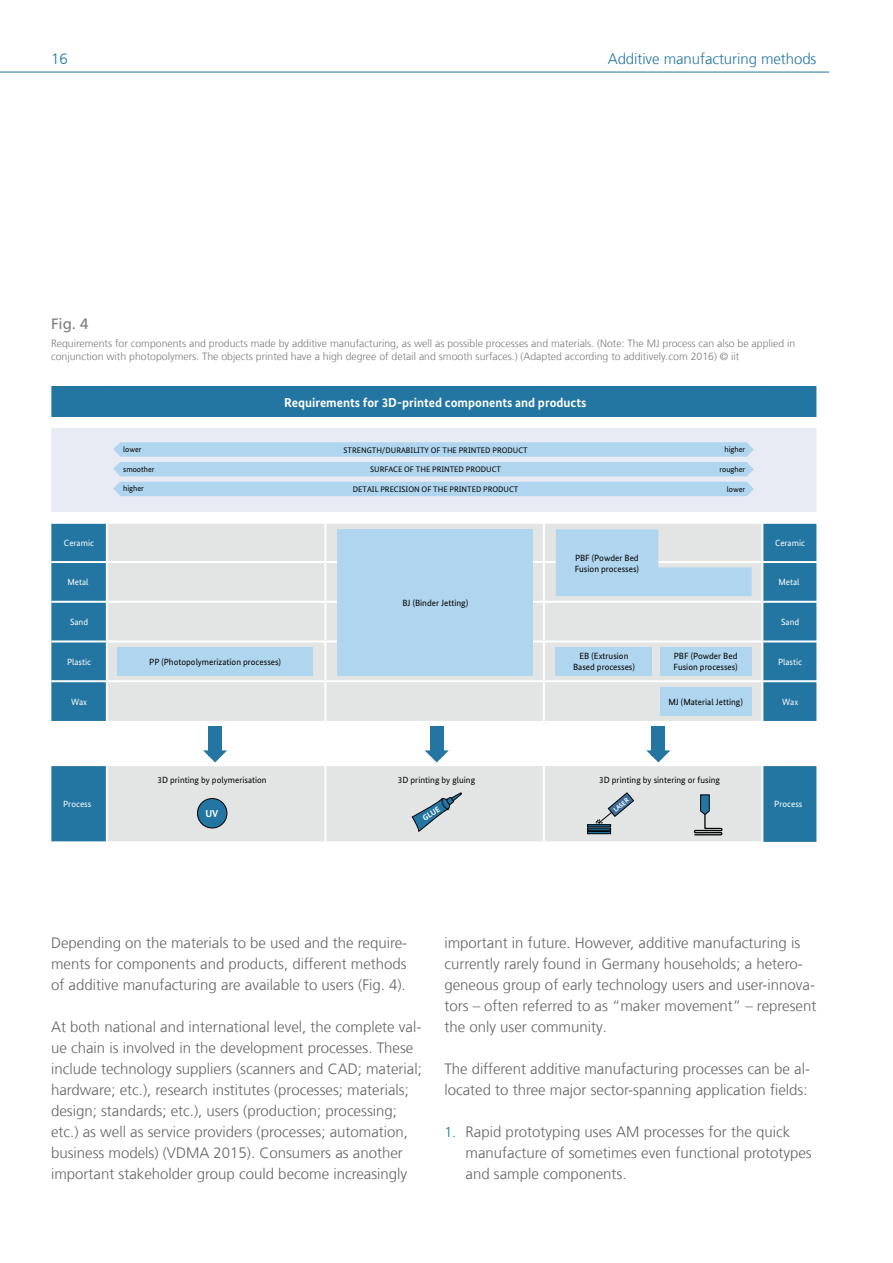
<style>
.page{position:relative;width:893px;height:1263px;background:#fff}
.page>*{position:absolute;margin:0;border:0;box-sizing:border-box;transform-origin:0 0}
.t1{font:300 15px/21px "Frutiger LT Com";color:#646567}
.t2{font:300 15px "Frutiger LT Com";letter-spacing:-.005em;color:#2376a2}
.bildunterschrift{font:15px "Frutiger LT Com";color:#7b7c7e}
.t3{font:700 13.05px "Bundes Sans";color:#fff}
.bildunterschrift-2{font:300 10.5px/13.5px "Frutiger LT Com";color:#7b7c7e}
.t4{font:700 10.05px "Bundes Sans";color:#fff}
.t5{font:9px/10.8px "Bundes Sans";color:#000}
.t6{font:9px "Bundes Sans";color:#fff}
.t7{font:7.95px "Bundes Sans";color:#000}
.t8{font:700 7.95px "Bundes Sans";color:#fff}
.t9{font:700 6.45px "Bundes Sans";color:#fff}
.s1{font-size:14.25px;color:#2376a2}
</style>
<div class="page">
<hr style="left:0;top:72px;width:829px;height:1px;background:#2376a2">
<svg style="left:51px;top:386px;width:765px;height:456px;background:#3782aa"></svg>
<svg style="left:51px;top:428px;width:765px;height:85px;background:#e7ebf3"></svg>
<svg style="left:107px;top:524px;width:655px;height:318px;fill:#e3e4e4"></svg>
<hr style="left:51px;top:561px;width:56px;height:2px;background:#fff">
<hr style="left:107px;top:561px;width:218px;height:2px;background:#fff">
<hr style="left:325px;top:561px;width:219px;height:2px;background:#fff">
<hr style="left:51px;top:601px;width:56px;height:2px;background:#fff">
<hr style="left:107px;top:601px;width:218px;height:2px;background:#fff">
<hr style="left:325px;top:601px;width:219px;height:2px;background:#fff">
<hr style="left:51px;top:640px;width:56px;height:2px;background:#fff">
<hr style="left:107px;top:640px;width:218px;height:2px;background:#fff">
<hr style="left:325px;top:640px;width:219px;height:2px;background:#fff">
<hr style="left:51px;top:680px;width:56px;height:2px;background:#fff">
<hr style="left:107px;top:680px;width:218px;height:2px;background:#fff">
<hr style="left:325px;top:680px;width:219px;height:2px;background:#fff">
<hr style="left:51px;top:521px;width:56px;height:3px;background:#fff">
<hr style="left:107px;top:521px;width:218px;height:3px;background:#fff">
<hr style="left:325px;top:521px;width:219px;height:3px;background:#fff">
<hr style="left:544px;top:561px;width:218px;height:2px;background:#fff">
<hr style="left:762px;top:561px;width:54px;height:2px;background:#fff">
<hr style="left:544px;top:601px;width:218px;height:2px;background:#fff">
<hr style="left:762px;top:601px;width:54px;height:2px;background:#fff">
<hr style="left:544px;top:640px;width:218px;height:2px;background:#fff">
<hr style="left:762px;top:640px;width:54px;height:2px;background:#fff">
<hr style="left:544px;top:680px;width:218px;height:2px;background:#fff">
<hr style="left:762px;top:680px;width:54px;height:2px;background:#fff">
<hr style="left:544px;top:521px;width:218px;height:3px;background:#fff">
<hr style="left:762px;top:521px;width:54px;height:3px;background:#fff">
<hr style="left:106px;top:524px;width:2px;height:37px;background:#fff">
<hr style="left:324px;top:524px;width:2px;height:37px;background:#fff">
<hr style="left:543px;top:524px;width:2px;height:37px;background:#fff">
<hr style="left:761px;top:524px;width:2px;height:37px;background:#fff">
<hr style="left:106px;top:563px;width:2px;height:38px;background:#fff">
<hr style="left:324px;top:563px;width:2px;height:38px;background:#fff">
<hr style="left:543px;top:563px;width:2px;height:38px;background:#fff">
<hr style="left:761px;top:563px;width:2px;height:38px;background:#fff">
<hr style="left:106px;top:603px;width:2px;height:37px;background:#fff">
<hr style="left:324px;top:603px;width:2px;height:37px;background:#fff">
<hr style="left:543px;top:603px;width:2px;height:37px;background:#fff">
<hr style="left:761px;top:603px;width:2px;height:37px;background:#fff">
<hr style="left:106px;top:642px;width:2px;height:38px;background:#fff">
<hr style="left:324px;top:642px;width:2px;height:38px;background:#fff">
<hr style="left:543px;top:642px;width:2px;height:38px;background:#fff">
<hr style="left:761px;top:642px;width:2px;height:38px;background:#fff">
<hr style="left:106px;top:682px;width:2px;height:39px;background:#fff">
<hr style="left:324px;top:682px;width:2px;height:39px;background:#fff">
<hr style="left:543px;top:682px;width:2px;height:39px;background:#fff">
<hr style="left:761px;top:682px;width:2px;height:39px;background:#fff">
<hr style="left:106px;top:766px;width:2px;height:76px;background:#fff">
<hr style="left:324px;top:766px;width:2px;height:76px;background:#fff">
<hr style="left:543px;top:766px;width:2px;height:76px;background:#fff">
<hr style="left:761px;top:766px;width:2px;height:76px;background:#fff">
<div style="left:117px;top:647px;width:196px;height:28px;background:#b0d5ee"></div>
<div style="left:337px;top:529px;width:196px;height:146px;background:#b0d5ee"></div>
<div style="left:556px;top:647px;width:96px;height:28px;background:#b0d5ee"></div>
<div style="left:660px;top:647px;width:92px;height:28px;background:#b0d5ee"></div>
<div style="left:660px;top:688px;width:92px;height:28px;background:#b0d5ee"></div>
<svg style="left:113px;top:442px;width:641px;height:34px;background:#b9d8ee"></svg>
<div style="left:113px;top:482px;width:641px;height:14px;background:#b0d5ee"></div>
<div style="left:197px;top:798px;width:30px;height:30px;background:#2376a2;border-radius:50%"></div>
<div style="left:197px;top:798px;width:30px;height:30px;border:1px solid #000;border-radius:50%"></div>
<div style="left:208px;top:726px;width:14px;height:30px;background:#2376a2"></div>
<svg style="left:203px;top:750px;width:24px;height:12px"></svg>
<div style="left:430px;top:726px;width:13px;height:30px;background:#2376a2"></div>
<svg style="left:425px;top:750px;width:24px;height:12px"></svg>
<div style="left:652px;top:726px;width:13px;height:30px;background:#2376a2"></div>
<svg style="left:646px;top:750px;width:24px;height:12px"></svg>
<svg style="left:412px;top:793px;width:50px;height:39px;background:#a4b8c3"></svg>
<div style="left:587px;top:831px;width:24px;height:3px;border:1px solid #000204"></div>
<svg style="left:596px;top:792px;width:38px;height:32px"></svg>
<svg style="left:693px;top:795px;width:31px;height:41px"></svg>
<div style="left:51px;top:513px;width:765px;height:10px;background:#fff"></div>
<div style="left:51px;top:417px;width:765px;height:11px;background:#fff"></div>
<svg style="left:556px;top:529px;width:196px;height:67px;background:#bed9eb"></svg>
<p class="t2" style="left:51px;top:50px;width:18px">16</p>
<p class="t2" style="left:608px;top:50px;width:210px">Additive manufacturing methods</p>
<p class="bildunterschrift" style="left:51px;top:315px;width:39px">Fig. 4</p>
<p class="bildunterschrift-2" style="left:51px;top:336px;width:746px">Requirements for components and products made by additive manufacturing, as well as possible processes and materials. (Note: The MJ process can also be applied in conjunction with photopolymers. The objects printed have a high degree of detail and smooth surfaces.) (Adapted according to additively.com 2016) © iit</p>
<p class="t3" style="left:284px;top:395px;width:304px">Requirements for 3D-printed components and products</p>
<p class="t7" style="left:123px;top:444px;width:20px">lower</p>
<p class="t7" style="left:123px;top:464px;width:33px">smoother</p>
<p class="t7" style="left:123px;top:484px;width:22px">higher</p>
<p class="t7" style="left:344px;top:445px;width:186px">STRENGTH/DURABILITY OF THE PRINTED PRODUCT</p>
<p class="t7" style="left:370px;top:465px;width:132px">SURFACE OF THE PRINTED PRODUCT</p>
<p class="t7" style="left:353px;top:484px;width:167px">DETAIL PRECISION OF THE PRINTED PRODUCT</p>
<p class="t7" style="left:725px;top:445px;width:22px">higher</p>
<p class="t7" style="left:719px;top:465px;width:27px">rougher</p>
<p class="t7" style="left:727px;top:484px;width:20px">lower</p>
<p class="t6" style="left:64px;top:537px;width:32px">Ceramic</p>
<p class="t6" style="left:775px;top:537px;width:32px">Ceramic</p>
<p class="t6" style="left:67px;top:577px;width:23px">Metal</p>
<p class="t6" style="left:778px;top:577px;width:23px">Metal</p>
<p class="t6" style="left:70px;top:616px;width:20px">Sand</p>
<p class="t6" style="left:781px;top:616px;width:20px">Sand</p>
<p class="t6" style="left:67px;top:656px;width:26px">Plastic</p>
<p class="t6" style="left:778px;top:656px;width:26px">Plastic</p>
<p class="t6" style="left:71px;top:696px;width:18px">Wax</p>
<p class="t6" style="left:782px;top:696px;width:18px">Wax</p>
<p class="t5" style="left:575px;top:552px;width:66px">PBF (Powder Bed<br>Fusion processes)</p>
<p class="t5" style="left:402px;top:597px;width:67px">BJ (Binder Jetting)</p>
<p class="t5" style="left:573px;top:651px;width:63px;text-align:center">EB (Extrusion<br>Based processes)</p>
<p class="t5" style="left:673px;top:651px;width:66px">PBF (Powder Bed<br>Fusion processes)</p>
<p class="t5" style="left:668px;top:697px;width:76px">MJ (Material Jetting)</p>
<p class="t5" style="left:149px;top:656px;width:133px">PP (Photopolymerization processes)</p>
<p class="t5" style="left:158px;top:775px;width:111px">3D printing by polymerisation</p>
<p class="t5" style="left:398px;top:775px;width:79px">3D printing by gluing</p>
<p class="t5" style="left:599px;top:775px;width:122px">3D printing by sintering or fusing</p>
<p class="t9" style="left:612px;top:807px;width:19px;rotate:-40deg">LASER</p>
<p class="t6" style="left:63px;top:799px;width:30px">Process</p>
<p class="t6" style="left:774px;top:799px;width:30px">Process</p>
<p class="t4" style="left:205px;top:807px;width:14px">UV</p>
<p class="t8" style="left:421px;top:814px;width:20px;rotate:-32deg">GLUE</p>
<p class="t1" style="left:51px;top:932px;width:358px;text-align:justify">Depending on the materials to be used and the require&shy;ments for components and products, different methods of additive manufacturing are available to users (Fig. 4).</p>
<p class="t1" style="left:51px;top:1016px;width:372px">At both national and international level, the complete val&shy;ue chain is involved in the development processes. These include technology suppliers (scanners and CAD; material; hardware; etc.), research institutes (processes; materials; design; standards; etc.), users (production; processing; etc.) as well as service providers (processes; automation, business models) (VDMA 2015). Consumers as another important stakeholder group could become increasingly</p>
<p class="t1" style="left:444px;top:932px;width:374px">important in future. However, additive manufacturing is currently rarely found in Germany households; a hetero&shy;geneous group of early technology users and user-innova&shy;tors – often referred to as “maker movement” – represent the only user community.</p>
<p class="t1" style="left:444px;top:1058px;width:367px">The different additive manufacturing processes can be al&shy;located to three major sector-spanning application fields:</p>
<p class="t1" style="left:466px;top:1121px;width:348px;text-indent:-21px"><span class="s1">1.</span> Rapid prototyping uses AM processes for the quick manufacture of sometimes even functional prototypes and sample components.</p>
</div>
